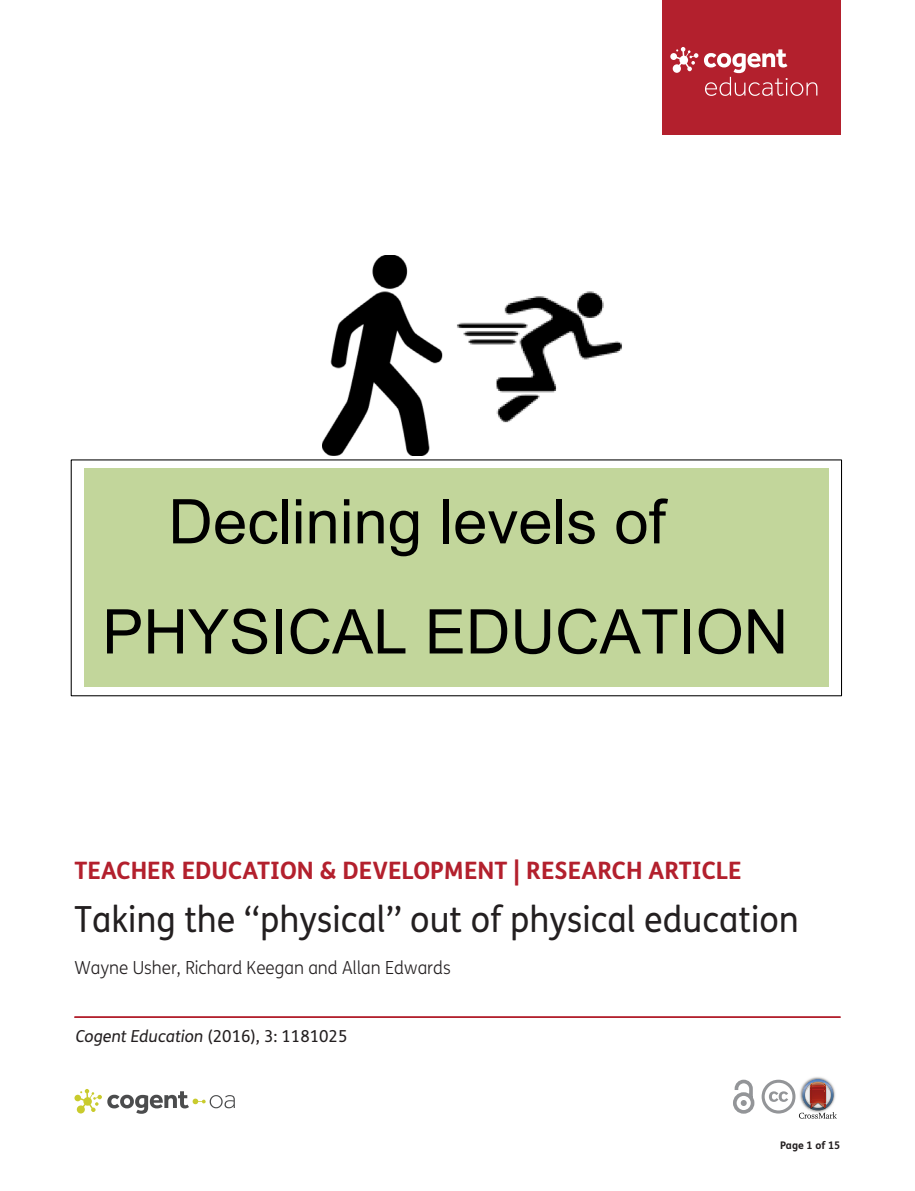
<style>
.page{position:relative;width:915px;height:1191px;background:#fff}
.page>*{position:absolute;margin:0;border:0;box-sizing:border-box;transform-origin:0 0}
.t1{font:61.65px/110.1px "Arial";color:#000}
.t2{font:36px "FS Me Pro";color:#231f20;scale:.95 1}
.t3{font:700 24px "FS Me Pro";color:#b3202d}
.t4{font:300 18px "FS Me Pro";color:#231f20;scale:.95 1}
.t5{font:16.5px "FS Me Pro";color:#231f20}
.t6{font:700 10.5px "FS Me Pro";color:#231f20}
.s1{font-style:italic}
</style>
<div class="page">
<div style="left:661px;top:0;width:179px;height:134px;background:#b3202d"></div>
<svg style="left:670px;top:47px;width:147px;height:49px"></svg>
<svg style="left:733px;top:1079px;width:21px;height:34px"></svg>
<hr style="left:74px;top:1016px;width:766px;height:2px;background:#b3202d">
<img style="left:810px;top:1077px;width:15px;height:2px">
<svg style="left:761px;top:1079px;width:75px;height:39px"></svg>
<svg style="left:74px;top:1089px;width:161px;height:24px"></svg>
<img style="left:323px;top:255px;width:299px;height:201px">
<div style="left:84px;top:468px;width:744px;height:110px;background:#c2d69b"></div>
<div style="left:84px;top:578px;width:744px;height:109px;background:#c2d69b"></div>
<h1 class="t1" style="left:102px;top:466px;width:687px;text-indent:66px">Declining levels of<br>PHYSICAL EDUCATION</h1>
<p class="t3" style="left:74px;top:851px;width:668px">TEACHER EDUCATION &amp; DEVELOPMENT | RESEARCH ARTICLE</p>
<h2 class="t2" style="left:74px;top:894px;width:763px">Taking the ‘‘physical’’ out of physical education</h2>
<p class="t4" style="left:74px;top:955px;width:397px">Wayne Usher, Richard Keegan and Allan Edwards</p>
<p class="t5" style="left:76px;top:1025px;width:273px"><span class="s1">Cogent Education</span> (2016), 3: 1181025</p>
<p class="t6" style="left:780px;top:1137px;width:62px">Page 1 of 15</p>
</div>
